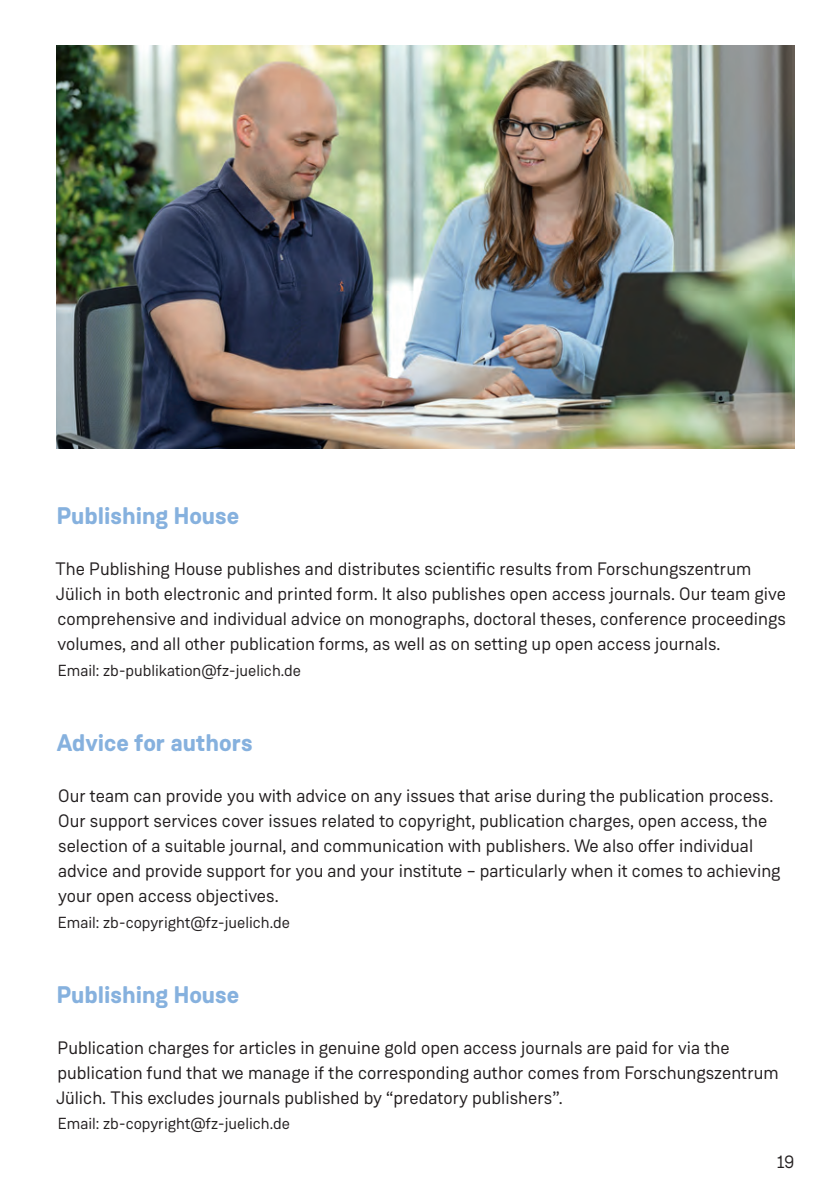
<style>
.page{position:relative;width:840px;height:1191px;background:#fff}
.page>*{position:absolute;margin:0;border:0;box-sizing:border-box;transform-origin:0 0}
.t1{font:700 24px "Weissenhof Grotesk";color:#86b1de}
.t2{font:18px/25.2px "Weissenhof Grotesk";color:#231f20}
.t3{font:16px "Weissenhof Grotesk";color:#231f20}
</style>
<div class="page">
<img style="left:57px;top:45px;width:737px;height:404px">
<h1 class="t1" style="left:57px;top:501px;width:184px">Publishing House</h1>
<p class="t2" style="left:56px;top:556px;width:731px">The Publishing House publishes and distributes scientific results from Forschungszentrum Jülich in both electronic and printed form. It also publishes open access journals. Our team give comprehensive and individual advice on monographs, doctoral theses, conference proceedings volumes, and all other publication forms, as well as on setting up open access journals.</p>
<p class="t3" style="left:58px;top:660px;width:245px">Email: zb-publikation@fz-juelich.de</p>
<h1 class="t1" style="left:57px;top:728px;width:197px">Advice for authors</h1>
<p class="t2" style="left:58px;top:782px;width:723px">Our team can provide you with advice on any issues that arise during the publication process.<br>Our support services cover issues related to copyright, publication charges, open access, the selection of a suitable journal, and communication with publishers. We also offer individual advice and provide support for you and your institute – particularly when it comes to achieving your open access objectives.</p>
<p class="t3" style="left:58px;top:912px;width:234px">Email: zb-copyright@fz-juelich.de</p>
<h1 class="t1" style="left:57px;top:980px;width:184px">Publishing House</h1>
<p class="t2" style="left:56px;top:1034px;width:723px">Publication charges for articles in genuine gold open access journals are paid for via the publication fund that we manage if the corresponding author comes from Forschungszentrum<br>Jülich. This excludes journals published by “predatory publishers”.</p>
<p class="t3" style="left:58px;top:1114px;width:234px">Email: zb-copyright@fz-juelich.de</p>
<p class="t2" style="left:776px;top:1149px;width:19px">19</p>
</div>
